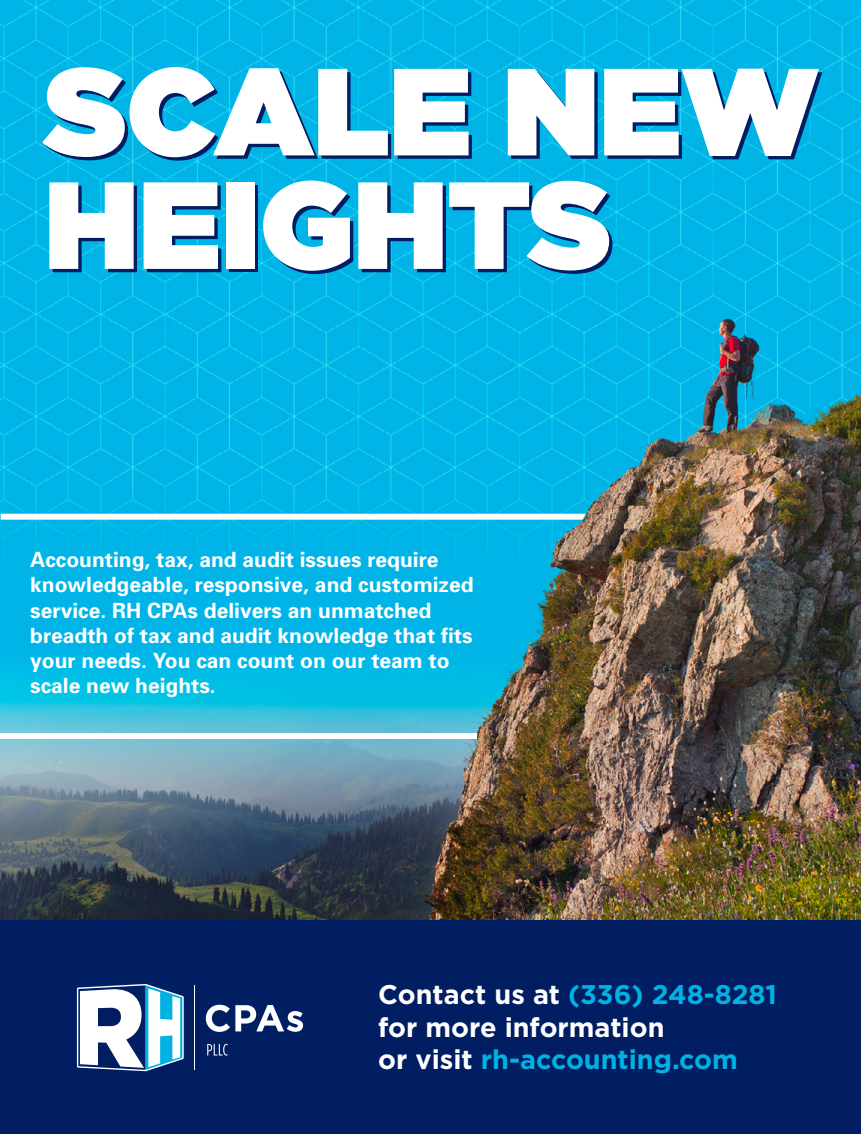
<style>
.page{position:relative;width:861px;height:1134px;background:#fff}
.page>*{position:absolute;margin:0;border:0;box-sizing:border-box;transform-origin:0 0}
.t1{font:900 123.6px/113.6px "Gotham HTF";color:#fff}
.t2{font:700 27px/32.4px "Gotham HTF";color:#fff}
.t3{font:700 21px/25.2px "Univers";color:#fff}
.s1{color:#00b2e3}
</style>
<div class="page">
<img style="left:1px;top:0;width:860px;height:920px">
<div style="left:1px;top:920px;width:860px;height:214px;background:#001e61"></div>
<svg style="left:207px;top:1044px;width:21px;height:12px"></svg>
<svg style="left:77px;top:984px;width:107px;height:87px"></svg>
<svg style="left:206px;top:1005px;width:97px;height:27px"></svg>
<hr style="left:194px;top:985px;width:1px;height:85px;background:#fff">
<div style="left:1px;top:733px;width:476px;height:6px;background:#fff"></div>
<svg style="left:1px;top:514px;width:585px;height:6px"></svg>
<p class="t1" style="left:44px;top:52px;width:776px">SCALE NEW<br>HEIGHTS</p>
<p class="t3" style="left:30px;top:546px;width:445px">Accounting, tax, and audit issues require knowledgeable, responsive, and customized service. RH CPAs delivers an unmatched breadth of tax and audit knowledge that fits your needs. You can count on our team to scale new heights.</p>
<p class="t2" style="left:378px;top:978px;width:400px">Contact us at <span class="s1">(336) 248-8281 </span>for more information<br>or visit <span class="s1">rh-accounting.com</span></p>
</div>
